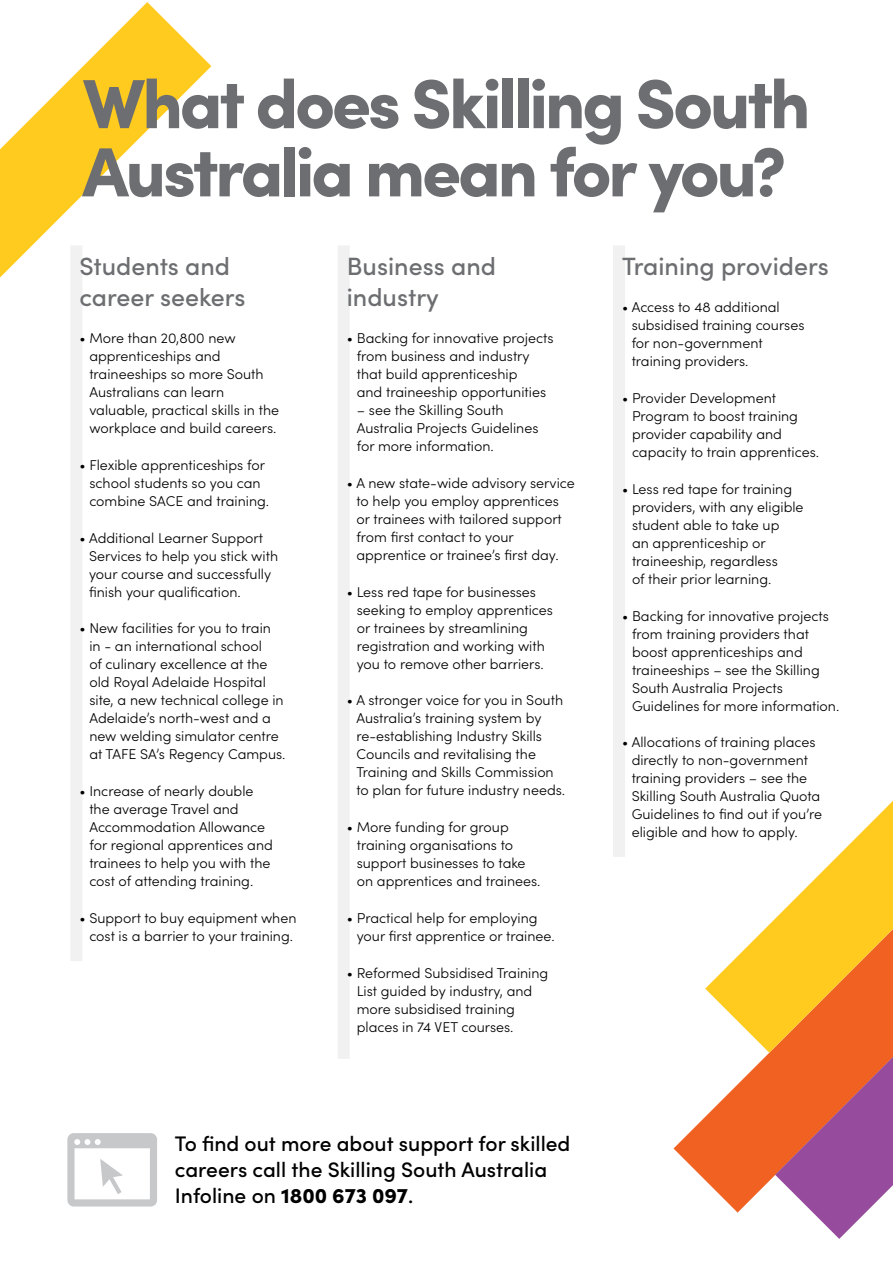
<style>
.page{position:relative;width:893px;height:1263px;background:#fff}
.page>*{position:absolute;margin:0;border:0;box-sizing:border-box;transform-origin:0 0}
.t1{font:900 69.6px/68.2px "Sofia Pro";letter-spacing:-.05em;color:#6d6e71}
.t2{font:500 25.05px/30.8px "Sofia Pro";color:#6d6e71}
.t3{font:500 21.15px/26px "Sofia Pro";color:#000}
.t4{font:300 14.25px/18px "Sofia Pro";color:#000}
.s1{font-weight:900}
</style>
<div class="page">
<div style="left:338px;top:245px;width:12px;height:814px;background:#f1f1f2"></div>
<div style="left:70px;top:245px;width:12px;height:716px;background:#f1f1f2"></div>
<div style="left:613px;top:245px;width:12px;height:612px;background:#f1f1f2"></div>
<svg style="left:673px;top:1053px;width:220px;height:159px;fill:#f16122"></svg>
<svg style="left:775px;top:1057px;width:118px;height:182px"></svg>
<svg style="left:0;top:2px;width:211px;height:276px"></svg>
<svg style="left:705px;top:801px;width:188px;height:252px"></svg>
<svg style="left:67px;top:1133px;width:90px;height:73px"></svg>
<h1 class="t1" style="left:82px;top:63px;width:730px">What does Skilling South<br>Australia mean for you?</h1>
<h2 class="t2" style="left:79px;top:250px;width:168px">Students and career seekers</h2>
<p class="t4" style="left:89px;top:328px;width:191px;text-indent:-10px">• More than 20,800 new apprenticeships and traineeships so more South<br>Australians can learn valuable, practical skills in the workplace and build careers.</p>
<p class="t4" style="left:89px;top:455px;width:181px;text-indent:-10px">• Flexible apprenticeships for school students so you can combine SACE and training.</p>
<p class="t4" style="left:89px;top:528px;width:191px;text-indent:-10px">• Additional Learner Support<br>Services to help you stick with your course and successfully finish your qualification.</p>
<p class="t4" style="left:89px;top:618px;width:198px;text-indent:-10px">• New facilities for you to train in - an international school<br>of culinary excellence at the old Royal Adelaide Hospital site, a new technical college in<br>Adelaide’s north-west and a new welding simulator centre at TAFE SA’s Regency Campus.</p>
<p class="t4" style="left:89px;top:781px;width:185px;text-indent:-10px">• Increase of nearly double the average Travel and<br>Accommodation Allowance for regional apprentices and trainees to help you with the cost of attending training.</p>
<p class="t4" style="left:79px;top:908px;width:219px;text-align:center">• Support to buy equipment when cost is a barrier to your training.</p>
<h2 class="t2" style="left:347px;top:250px;width:151px">Business and industry</h2>
<p class="t4" style="left:357px;top:328px;width:198px;text-indent:-10px">• Backing for innovative projects from business and industry that build apprenticeship<br>and traineeship opportunities</p>
<p class="t4" style="left:357px;top:400px;width:183px">– see the Skilling South<br>Australia Projects Guidelines for more information.</p>
<p class="t4" style="left:356px;top:473px;width:220px;text-indent:-10px">• A new state-wide advisory service to help you employ apprentices or trainees with tailored support from first contact to your apprentice or trainee’s first day.</p>
<p class="t4" style="left:357px;top:582px;width:198px;text-indent:-10px">• Less red tape for businesses seeking to employ apprentices or trainees by streamlining registration and working with you to remove other barriers.</p>
<p class="t4" style="left:356px;top:690px;width:210px;text-indent:-10px">• A stronger voice for you in South<br>Australia’s training system by re-establishing Industry Skills<br>Councils and revitalising the<br>Training and Skills Commission to plan for future industry needs.</p>
<p class="t4" style="left:357px;top:817px;width:185px;text-indent:-10px">• More funding for group training organisations to support businesses to take on apprentices and trainees.</p>
<p class="t4" style="left:357px;top:908px;width:199px;text-indent:-10px">• Practical help for employing your first apprentice or trainee.</p>
<p class="t4" style="left:357px;top:963px;width:193px;text-indent:-10px">• Reformed Subsidised Training<br>List guided by industry, and more subsidised training places in 74 VET courses.</p>
<h3 class="t3" style="left:175px;top:1130px;width:397px">To find out more about support for skilled careers call the Skilling South Australia<br>Infoline on <span class="s1">1800 673 097</span>.</h3>
<h2 class="t2" style="left:622px;top:250px;width:208px">Training providers</h2>
<p class="t4" style="left:632px;top:297px;width:174px;text-indent:-10px">• Access to 48 additional subsidised training courses for non-government training providers.</p>
<p class="t4" style="left:632px;top:388px;width:189px;text-indent:-10px">• Provider Development<br>Program to boost training provider capability and capacity to train apprentices.</p>
<p class="t4" style="left:632px;top:479px;width:173px;text-indent:-10px">• Less red tape for training providers, with any eligible student able to take up<br>an apprenticeship or traineeship, regardless<br>of their prior learning.</p>
<p class="t4" style="left:632px;top:606px;width:209px;text-indent:-10px">• Backing for innovative projects from training providers that boost apprenticeships and traineeships – see the Skilling<br>South Australia Projects<br>Guidelines for more information.</p>
<p class="t4" style="left:632px;top:732px;width:192px;text-indent:-10px">• Allocations of training places directly to non-government training providers – see the<br>Skilling South Australia Quota<br>Guidelines to find out if you’re eligible and how to apply.</p>
</div>
